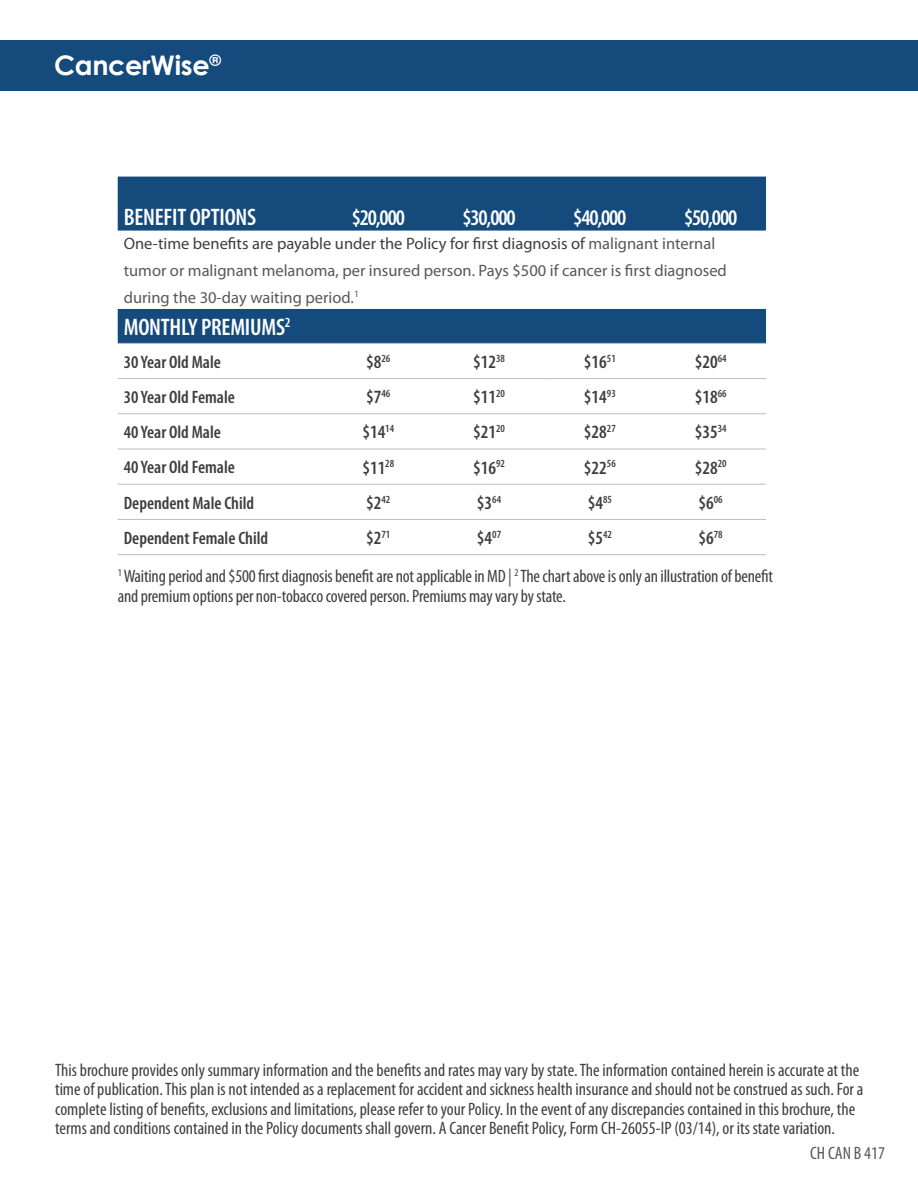
<style>
.page{position:relative;width:918px;height:1188px;background:#fff}
.page>*{position:absolute;margin:0;border:0;box-sizing:border-box;transform-origin:0 0}
.t1{font:700 27px "Century Gothic";letter-spacing:-.01em;color:#fff}
.t2{font:600 condensed 24px "Myriad Pro";letter-spacing:-.01em;color:#fff}
.t3{font:600 condensed 22.5px "Myriad Pro";letter-spacing:-.05em;color:#fff}
.t4{font:600 condensed 18.75px "Myriad Pro";color:#3e3e3f}
.t5{font:condensed 18px/19.5px "Myriad Pro";color:#3e3e3f}
.t6{font:600 condensed 18px "Myriad Pro";color:#3e3e3f}
.t7{font:condensed 18px "Myriad Pro";color:#57585a}
.t8{font:16.5px/27px "Myriad Pro";color:#57585a}
.s1{color:#3e3e3f}
.s2{color:#57585a}
</style>
<div class="page">
<svg style="left:118px;top:177px;width:648px;height:166px;fill:#144a7c"></svg>
<hr style="left:765px;top:231px;width:2px;height:78px;background:#fff">
<hr style="left:118px;top:343px;width:205px;height:1px;background:#bbbcbf">
<hr style="left:323px;top:343px;width:111px;height:1px;background:#bbbcbf">
<hr style="left:434px;top:343px;width:110px;height:1px;background:#bbbcbf">
<hr style="left:544px;top:343px;width:111px;height:1px;background:#bbbcbf">
<hr style="left:655px;top:343px;width:111px;height:1px;background:#bbbcbf">
<hr style="left:118px;top:414px;width:205px;height:1px;background:#bbbcbf">
<hr style="left:323px;top:414px;width:111px;height:1px;background:#bbbcbf">
<hr style="left:434px;top:414px;width:110px;height:1px;background:#bbbcbf">
<hr style="left:544px;top:414px;width:111px;height:1px;background:#bbbcbf">
<hr style="left:655px;top:414px;width:111px;height:1px;background:#bbbcbf">
<hr style="left:118px;top:554px;width:205px;height:1px;background:#bbbcbf">
<hr style="left:323px;top:554px;width:111px;height:1px;background:#bbbcbf">
<hr style="left:434px;top:554px;width:110px;height:1px;background:#bbbcbf">
<hr style="left:544px;top:554px;width:111px;height:1px;background:#bbbcbf">
<hr style="left:655px;top:554px;width:111px;height:1px;background:#bbbcbf">
<hr style="left:118px;top:378px;width:205px;height:1px;background:#bbbcbf">
<hr style="left:323px;top:378px;width:111px;height:1px;background:#bbbcbf">
<hr style="left:434px;top:378px;width:110px;height:1px;background:#bbbcbf">
<hr style="left:544px;top:378px;width:111px;height:1px;background:#bbbcbf">
<hr style="left:655px;top:378px;width:111px;height:1px;background:#bbbcbf">
<hr style="left:118px;top:449px;width:205px;height:1px;background:#bbbcbf">
<hr style="left:323px;top:449px;width:111px;height:1px;background:#bbbcbf">
<hr style="left:434px;top:449px;width:110px;height:1px;background:#bbbcbf">
<hr style="left:544px;top:449px;width:111px;height:1px;background:#bbbcbf">
<hr style="left:655px;top:449px;width:111px;height:1px;background:#bbbcbf">
<hr style="left:118px;top:484px;width:205px;height:1px;background:#bbbcbf">
<hr style="left:323px;top:484px;width:111px;height:1px;background:#bbbcbf">
<hr style="left:434px;top:484px;width:110px;height:1px;background:#bbbcbf">
<hr style="left:544px;top:484px;width:111px;height:1px;background:#bbbcbf">
<hr style="left:655px;top:484px;width:111px;height:1px;background:#bbbcbf">
<hr style="left:118px;top:519px;width:205px;height:1px;background:#bbbcbf">
<hr style="left:323px;top:519px;width:111px;height:1px;background:#bbbcbf">
<hr style="left:434px;top:519px;width:110px;height:1px;background:#bbbcbf">
<hr style="left:544px;top:519px;width:111px;height:1px;background:#bbbcbf">
<hr style="left:655px;top:519px;width:111px;height:1px;background:#bbbcbf">
<div style="left:0;top:40px;width:918px;height:51px;background:#144a7c"></div>
<p class="t1" style="left:54px;top:44px;width:169px">CancerWise<sup>®</sup></p>
<p class="t2" style="left:124px;top:204px;width:134px">BENEFIT OPTIONS</p>
<p class="t3" style="left:352px;top:205px;width:55px">$20,000</p>
<p class="t3" style="left:462px;top:205px;width:55px">$30,000</p>
<p class="t3" style="left:573px;top:205px;width:55px">$40,000</p>
<p class="t3" style="left:684px;top:205px;width:55px">$50,000</p>
<p class="t8" style="left:124px;top:230px;width:605px"><span class="s1">One-time benefits are payable under the Policy for first diagnosis of</span> malignant internal tumor or malignant melanoma, per insured person. Pays $500 if cancer is first diagnosed during the 30-day waiting period.<sup>1</sup></p>
<p class="t2" style="left:124px;top:314px;width:168px">MONTHLY PREMIUMS<sup>2</sup></p>
<p class="t6" style="left:124px;top:352px;width:99px">30 Year Old Male</p>
<p class="t4" style="left:366px;top:352px;width:26px">$8<sup>26</sup></p>
<p class="t4" style="left:473px;top:352px;width:33px">$12<sup>38</sup></p>
<p class="t4" style="left:584px;top:352px;width:33px">$16<sup>51</sup></p>
<p class="t4" style="left:695px;top:352px;width:33px">$20<sup>64</sup></p>
<p class="t6" style="left:124px;top:387px;width:113px">30 Year Old Female</p>
<p class="t4" style="left:366px;top:387px;width:26px">$7<sup>46</sup></p>
<p class="t4" style="left:473px;top:387px;width:33px">$11<sup>20</sup></p>
<p class="t4" style="left:584px;top:387px;width:33px">$14<sup>93</sup></p>
<p class="t4" style="left:695px;top:387px;width:33px">$18<sup>66</sup></p>
<p class="t6" style="left:124px;top:422px;width:99px">40 Year Old Male</p>
<p class="t4" style="left:362px;top:422px;width:33px">$14<sup>14</sup></p>
<p class="t4" style="left:473px;top:422px;width:33px">$21<sup>20</sup></p>
<p class="t4" style="left:584px;top:422px;width:33px">$28<sup>27</sup></p>
<p class="t4" style="left:695px;top:422px;width:33px">$35<sup>34</sup></p>
<p class="t6" style="left:124px;top:458px;width:113px">40 Year Old Female</p>
<p class="t4" style="left:362px;top:457px;width:33px">$11<sup>28</sup></p>
<p class="t4" style="left:473px;top:457px;width:33px">$16<sup>92</sup></p>
<p class="t4" style="left:584px;top:457px;width:33px">$22<sup>56</sup></p>
<p class="t4" style="left:695px;top:457px;width:33px">$28<sup>20</sup></p>
<p class="t6" style="left:124px;top:493px;width:132px">Dependent Male Child</p>
<p class="t4" style="left:366px;top:492px;width:26px">$2<sup>42</sup></p>
<p class="t4" style="left:477px;top:492px;width:26px">$3<sup>64</sup></p>
<p class="t4" style="left:588px;top:492px;width:26px">$4<sup>85</sup></p>
<p class="t4" style="left:699px;top:492px;width:26px">$6<sup>06</sup></p>
<p class="t6" style="left:124px;top:528px;width:146px">Dependent Female Child</p>
<p class="t4" style="left:366px;top:528px;width:26px">$2<sup>71</sup></p>
<p class="t4" style="left:477px;top:528px;width:26px">$4<sup>07</sup></p>
<p class="t4" style="left:588px;top:528px;width:26px">$5<sup>42</sup></p>
<p class="t4" style="left:699px;top:528px;width:26px">$6<sup>78</sup></p>
<p class="t5" style="left:118px;top:566px;width:657px"><sup>1</sup> Waiting period and $500 first diagnosis benefit are not applicable in MD <span class="s2">|</span> <sup>2</sup> The chart above is only an illustration of benefit and premium options per non-tobacco covered person. Premiums may vary by state.</p>
<p class="t5" style="left:55px;top:1060px;width:810px">This brochure provides only summary information and the benefits and rates may vary by state. The information contained herein is accurate at the time of publication. This plan is not intended as a replacement for accident and sickness health insurance and should not be construed as such. For a complete listing of benefits, exclusions and limitations, please refer to your Policy. In the event of any discrepancies contained in this brochure, the terms and conditions contained in the Policy documents shall govern. A Cancer Benefit Policy, Form CH-26055-IP (03/14), or its state variation.</p>
<p class="t7" style="left:810px;top:1143px;width:76px">CH CAN B 417</p>
</div>
